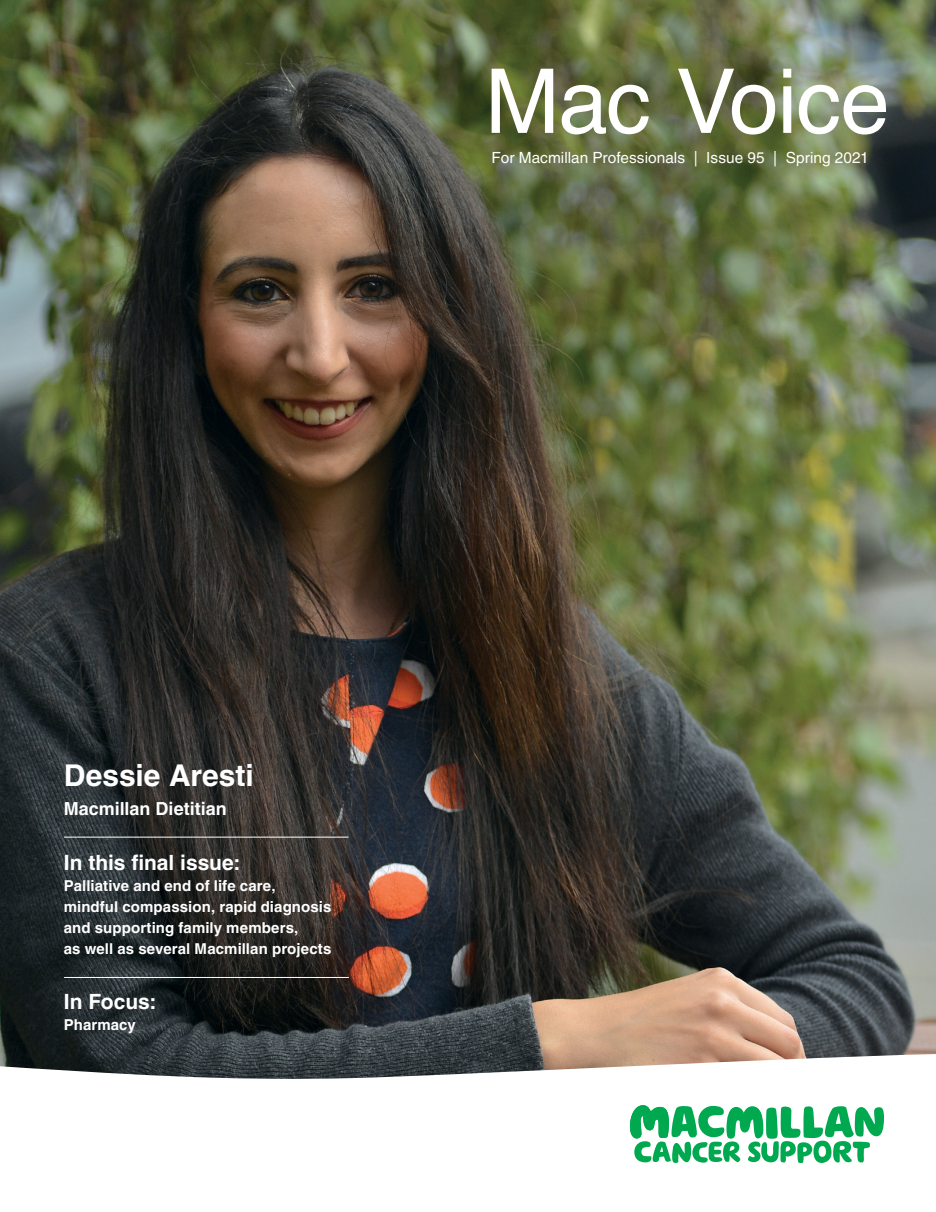
<style>
.page{position:relative;width:936px;height:1212px;background:#fff}
.page>*{position:absolute;margin:0;border:0;box-sizing:border-box;transform-origin:0 0}
.t1{font:700 30px "Helvetica LT Pro";color:#fff}
.t2{font:700 21px "Helvetica LT Pro";letter-spacing:-.005em;color:#fff}
.t3{font:700 18px "Helvetica LT Pro";color:#fff}
.t4{font:15.45px "Helvetica LT Pro";color:#fff}
.t5{font:700 15px/21px "Helvetica LT Pro";letter-spacing:.005em;color:#fff}
</style>
<div class="page">
<img style="left:0;top:0;width:935px;height:1052px">
<svg style="left:0;top:1052px;width:935px;height:77px"></svg>
<svg style="left:630px;top:1105px;width:253px;height:58px"></svg>
<svg style="left:491px;top:69px;width:394px;height:66px"></svg>
<hr style="left:64px;top:977px;width:285px;height:1px;background:#fff">
<hr style="left:64px;top:837px;width:284px;height:1px;background:#fff">
<p class="t4" style="left:491px;top:148px;width:378px">For Macmillan Professionals | Issue 95 | Spring 2021</p>
<h1 class="t1" style="left:64px;top:757px;width:191px">Dessie Aresti</h1>
<p class="t3" style="left:64px;top:798px;width:164px">Macmillan Dietitian</p>
<h2 class="t2" style="left:64px;top:850px;width:178px">In this final issue:</h2>
<p class="t5" style="left:64px;top:875px;width:269px">Palliative and end of life care, mindful compassion, rapid diagnosis and supporting family members,<br>as well as several Macmillan projects</p>
<h2 class="t2" style="left:64px;top:989px;width:94px">In Focus:</h2>
<p class="t5" style="left:64px;top:1014px;width:74px">Pharmacy</p>
</div>
